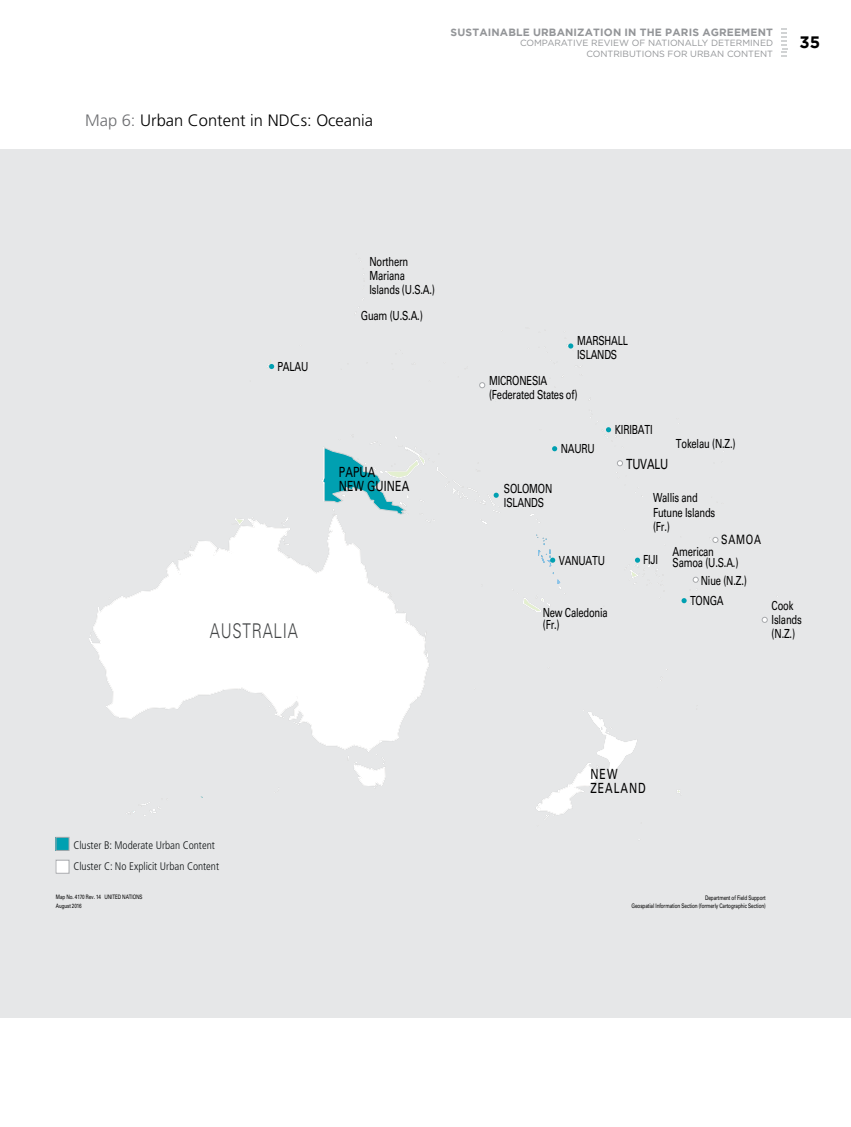
<style>
.page{position:relative;width:851px;height:1127px;background:#fff}
.page>*{position:absolute;margin:0;border:0;box-sizing:border-box;transform-origin:0 0}
.t1{font:300 20.25px "Univers LT Std";letter-spacing:.05em;color:#434546;scale:.75 1}
.MAP_TITLE{font:300 16.5px "Frutiger LT Std";color:#000}
.t2{font:700 16.5px "Gotham";color:#000}
.t3{font:13.95px/14px "Univers LT Std";letter-spacing:.01em;color:#000;scale:.75 1}
.t4{font:13.95px/14px "Univers LT Std";letter-spacing:.09em;color:#000;scale:.75 1}
.t5{font:12.9px "Univers LT Std";letter-spacing:.07em;color:#000;scale:.75 1}
.t6{font:12.45px/14px "Univers LT Std";letter-spacing:-.02em;color:#000;scale:.75 1}
.t7{font:300 condensed 10.95px/21.5px "Frutiger LT Std";color:#131718}
.t8{font:700 10.5px "Gotham";letter-spacing:.015em;color:#939598}
.t9{font:9px/10.5px "Gotham";color:#939598;text-align:right}
.t10{font:6.15px/8.2px "Univers LT Std";letter-spacing:-.02em;color:#000;text-align:right;scale:.75 1}
.t11{font:6px/8.4px "Univers LT Std";letter-spacing:-.02em;color:#000;scale:.75 1}
.s1{color:#6d6e71}
</style>
<div class="page">
<svg style="left:781px;top:28px;width:6px;height:29px"></svg>
<div style="left:0;top:149px;width:850px;height:868px;background:#e6e7e8"></div>
<div style="left:56px;top:837px;width:13px;height:13px;background:#00a0b1"></div>
<div style="left:56px;top:837px;width:13px;height:14px;border:1px solid #a7a9ac"></div>
<div style="left:56px;top:860px;width:13px;height:13px;background:#fff"></div>
<div style="left:56px;top:860px;width:13px;height:13px;border:1px solid #a7a9ac"></div>
<svg style="left:126px;top:802px;width:33px;height:14px"></svg>
<svg style="left:512px;top:573px;width:53px;height:39px"></svg>
<svg style="left:93px;top:517px;width:336px;height:233px"></svg>
<svg style="left:423px;top:630px;width:5px;height:29px"></svg>
<svg style="left:292px;top:721px;width:8px;height:4px"></svg>
<svg style="left:347px;top:745px;width:39px;height:43px"></svg>
<svg style="left:536px;top:710px;width:101px;height:108px"></svg>
<svg style="left:681px;top:598px;width:11px;height:6px"></svg>
<svg style="left:479px;top:382px;width:6px;height:6px"></svg>
<svg style="left:692px;top:577px;width:7px;height:6px"></svg>
<svg style="left:761px;top:617px;width:6px;height:6px"></svg>
<svg style="left:712px;top:537px;width:6px;height:6px"></svg>
<div style="left:616px;top:460px;width:7px;height:6px;border:1px solid #a7a9ac;border-radius:50%"></div>
<svg style="left:630px;top:558px;width:28px;height:26px"></svg>
<svg style="left:536px;top:535px;width:19px;height:31px"></svg>
<svg style="left:321px;top:436px;width:179px;height:89px"></svg>
<svg style="left:552px;top:446px;width:5px;height:5px"></svg>
<svg style="left:267px;top:360px;width:7px;height:9px"></svg>
<svg style="left:590px;top:417px;width:26px;height:21px"></svg>
<svg style="left:567px;top:343px;width:6px;height:6px"></svg>
<p class="MAP_TITLE" style="left:85px;top:111px;width:289px"><span class="s1">Map 6:</span> Urban Content in NDCs: Oceania</p>
<p class="t8" style="left:450px;top:26px;width:324px">SUSTAINABLE URBANIZATION IN THE PARIS AGREEMENT</p>
<p class="t9" style="left:520px;top:38px;width:254px">COMPARATIVE REVIEW OF NATIONALLY DETERMINED<br>CONTRIBUTIONS FOR URBAN CONTENT</p>
<h2 class="t2" style="left:799px;top:33px;width:22px">35</h2>
<p class="t6" style="left:277px;top:360px;width:43px">PALAU</p>
<p class="t6" style="left:369px;top:255px;width:89px">Northern<br>Mariana<br>Islands (U.S.A.)</p>
<p class="t6" style="left:361px;top:308px;width:84px">Guam (U.S.A.)</p>
<p class="t3" style="left:339px;top:465px;width:95px">PAPUA<br>NEW GUINEA</p>
<p class="t1" style="left:210px;top:619px;width:119px">AUSTRALIA</p>
<p class="t6" style="left:577px;top:334px;width:69px">MARSHALL<br>ISLANDS</p>
<p class="t6" style="left:489px;top:375px;width:119px;line-height:13px">MICRONESIA (Federated States of)</p>
<p class="t6" style="left:560px;top:442px;width:47px">NAURU</p>
<p class="t6" style="left:504px;top:481px;width:66px">SOLOMON<br>ISLANDS</p>
<p class="t6" style="left:614px;top:423px;width:52px">KIRIBATI</p>
<p class="t3" style="left:626px;top:457px;width:58px">TUVALU</p>
<p class="t6" style="left:676px;top:437px;width:81px">Tokelau (N.Z.)</p>
<p class="t6" style="left:653px;top:491px;width:84px">Wallis and<br>Futune Islands (Fr.)</p>
<p class="t5" style="left:721px;top:532px;width:54px">SAMOA</p>
<p class="t6" style="left:558px;top:553px;width:63px">VANUATU</p>
<p class="t6" style="left:643px;top:553px;width:22px">FIJI</p>
<p class="t6" style="left:542px;top:607px;width:88px;line-height:12.1px">New Caledonia (Fr.)</p>
<p class="t6" style="left:672px;top:546px;width:89px;line-height:11.4px">American<br>Samoa (U.S.A.)</p>
<p class="t6" style="left:700px;top:573px;width:63px">Niue (N.Z.)</p>
<p class="t6" style="left:690px;top:594px;width:46px">TONGA</p>
<p class="t6" style="left:771px;top:599px;width:42px">Cook<br>Islands (N.Z.)</p>
<p class="t7" style="left:73px;top:834px;width:147px">Cluster B: Moderate Urban Content<br>Cluster C: No Explicit Urban Content</p>
<p class="t4" style="left:590px;top:767px;width:75px">NEW<br>ZEALAND</p>
<p class="t11" style="left:56px;top:893px;width:117px">Map No. 4170 Rev. 14 UNITED NATIONS<br>August 2016</p>
<p class="t10" style="left:631px;top:893px;width:180px">Department of Field Support<br>Geospatial Information Section (formerly Cartographic Section)</p>
</div>
